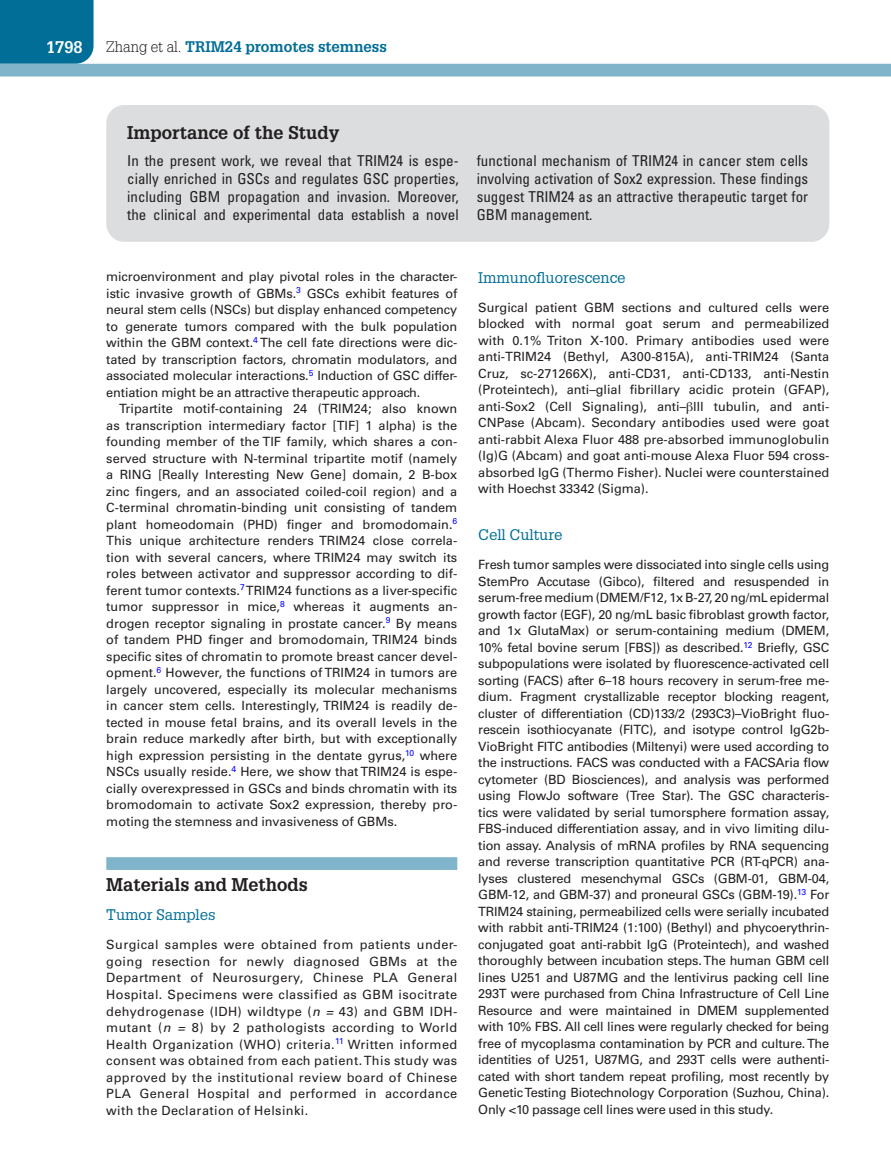
<style>
.page{position:relative;width:891px;height:1175px;background:#fff}
.page>*{position:absolute;margin:0;border:0;box-sizing:border-box;transform-origin:0 0}
.t1{font:700 18px "Glypha LT Std";color:#231f20}
.t2{font:700 16.5px "Glypha LT Std";color:#fff}
.t3{font:condensed 15px/18px "Univers LT Std";color:#231f20;text-align:justify}
.t4{font:15px "Glypha LT Std";color:#006e96}
.t5{font:700 15px "Glypha LT Std";color:#006e96}
.t6{font:12.75px/16.5px "Univers LT Std";color:#231f20;text-align:justify}
.s1{font-weight:300;color:#231f20}
.s2{font-style:italic}
.s3{font-family:"Gandhari Unicode"}
.s4{font-family:"Arial Unicode MS"}
</style>
<div class="page">
<div style="left:0;top:0;width:94px;height:64px;background:#006e96"></div>
<div style="left:0;top:64px;width:891px;height:12px;background:#7fb4ca"></div>
<div style="left:106px;top:857px;width:351px;height:13px;background:#7fb4ca"></div>
<div style="left:106px;top:105px;width:723px;height:137px;background:#dcdddf;border-radius:18px"></div>
<p class="t2" style="left:46px;top:37px;width:38px">1798</p>
<p class="t5" style="left:106px;top:37px;width:282px"><span class="s1">Zhang et al.</span> TRIM24 promotes stemness</p>
<h1 class="t1" style="left:127px;top:121px;width:214px">Importance of the Study</h1>
<p class="t3" style="left:127px;top:151px;width:333px">In the present work, we reveal that TRIM24 is espe&shy;cially enriched in GSCs and regulates GSC properties, including GBM propagation and invasion. Moreover, the clinical and experimental data establish a novel</p>
<p class="t3" style="left:477px;top:151px;width:333px">functional mechanism of TRIM24 in cancer stem cells involving activation of Sox2 expression. These findings suggest TRIM24 as an attractive therapeutic target for GBM management.</p>
<p class="t6" style="left:106px;top:268px;width:353px">microenvironment and play pivotal roles in the character&shy;istic invasive growth of GBMs.<sup>3</sup> GSCs exhibit features of neural stem cells (NSCs) but display enhanced competency to generate tumors compared with the bulk population within the GBM context.<sup>4</sup> The cell fate directions were dic&shy;tated by transcription factors, chromatin modulators, and associated molecular interactions.<sup>5</sup> Induction of GSC differ&shy;entiation might be an attractive therapeutic approach.</p>
<p class="t6" style="left:106px;top:400px;width:353px;text-indent:13px">Tripartite motif-containing 24 (TRIM24; also known as transcription intermediary factor [TIF] 1 alpha) is the founding member of the TIF family, which shares a con&shy;served structure with N-terminal tripartite motif (namely a RING [Really Interesting New Gene] domain, 2 B-box zinc fingers, and an associated coiled-coil region) and a C-terminal chromatin-binding unit consisting of tandem plant homeodomain (PHD) finger and bromodomain.<sup>6<br></sup>This unique architecture renders TRIM24 close correla&shy;tion with several cancers, where TRIM24 may switch its roles between activator and suppressor according to dif&shy;ferent tumor contexts.<sup>7</sup> TRIM24 functions as a liver-specific tumor suppressor in mice,<sup>8</sup> whereas it augments an&shy;drogen receptor signaling in prostate cancer.<sup>9</sup> By means of tandem PHD finger and bromodomain, TRIM24 binds specific sites of chromatin to promote breast cancer devel&shy;opment.<sup>6</sup> However, the functions of TRIM24 in tumors are largely uncovered, especially its molecular mechanisms in cancer stem cells. Interestingly, TRIM24 is readily de&shy;tected in mouse fetal brains, and its overall levels in the brain reduce markedly after birth, but with exceptionally high expression persisting in the dentate gyrus,<sup>10</sup> where NSCs usually reside.<sup>4</sup> Here, we show that TRIM24 is espe&shy;cially overexpressed in GSCs and binds chromatin with its bromodomain to activate Sox2 expression, thereby pro&shy;moting the stemness and invasiveness of GBMs.</p>
<h1 class="t1" style="left:106px;top:873px;width:203px">Materials and Methods</h1>
<p class="t4" style="left:106px;top:905px;width:111px">Tumor Samples</p>
<p class="t6" style="left:106px;top:936px;width:353px">Surgical samples were obtained from patients under&shy;going resection for newly diagnosed GBMs at the Department of Neurosurgery, Chinese PLA General Hospital. Specimens were classified as GBM isocitrate dehydrogenase (IDH) wildtype (<span class="s2">n =</span> 43) and GBM IDH&shy;mutant (<span class="s2">n =</span> 8) by 2 pathologists according to World Health Organization (WHO) criteria.<sup>11</sup> Written informed consent was obtained from each patient. This study was approved by the institutional review board of Chinese PLA General Hospital and performed in accordance with the Declaration of Helsinki.</p>
<p class="t4" style="left:478px;top:268px;width:149px">Immunofluorescence</p>
<p class="t6" style="left:478px;top:299px;width:353px">Surgical patient GBM sections and cultured cells were blocked with normal goat serum and permeabilized with 0.1% Triton X-100. Primary antibodies used were anti-TRIM24 (Bethyl, A300-815A), anti-TRIM24 (Santa Cruz, sc-271266X), anti-CD31, anti-CD133, anti-Nestin (Proteintech), anti–glial fibrillary acidic protein (GFAP), anti-Sox2 (Cell Signaling), anti–<span class="s3">β</span><span class="s4">Ⅲ</span> tubulin, and anti-CNPase (Abcam). Secondary antibodies used were goat anti-rabbit Alexa Fluor 488 pre-absorbed immunoglobulin (Ig)G (Abcam) and goat anti-mouse Alexa Fluor 594 cross&shy;absorbed IgG (Thermo Fisher). Nuclei were counterstained with Hoechst 33342 (Sigma).</p>
<p class="t4" style="left:478px;top:525px;width:86px">Cell Culture</p>
<p class="t6" style="left:478px;top:556px;width:353px">Fresh tumor samples were dissociated into single cells using StemPro Accutase (Gibco), filtered and resuspended in serum-free medium (DMEM/F12, 1x B-27, 20 ng/mL epidermal growth factor (EGF), 20 ng/mL basic fibroblast growth factor, and 1x GlutaMax) or serum-containing medium (DMEM, 10% fetal bovine serum [FBS]) as described.<sup>12</sup> Briefly, GSC subpopulations were isolated by fluorescence-activated cell sorting (FACS) after 6–18 hours recovery in serum-free me&shy;dium. Fragment crystallizable receptor blocking reagent, cluster of differentiation (CD)133/2 (293C3)–VioBright fluo&shy;rescein isothiocyanate (FITC), and isotype control IgG2b-VioBright FITC antibodies (Miltenyi) were used according to the instructions. FACS was conducted with a FACSAria flow cytometer (BD Biosciences), and analysis was performed using FlowJo software (Tree Star). The GSC characteris&shy;tics were validated by serial tumorsphere formation assay, FBS-induced differentiation assay, and in vivo limiting dilu&shy;tion assay. Analysis of mRNA profiles by RNA sequencing and reverse transcription quantitative PCR (RT-qPCR) ana&shy;lyses clustered mesenchymal GSCs (GBM-01, GBM-04, GBM-12, and GBM-37) and proneural GSCs (GBM-19).<sup>13</sup> For TRIM24 staining, permeabilized cells were serially incubated with rabbit anti-TRIM24 (1:100) (Bethyl) and phycoerythrin&shy;conjugated goat anti-rabbit IgG (Proteintech), and washed thoroughly between incubation steps. The human GBM cell lines U251 and U87MG and the lentivirus packing cell line 293T were purchased from China Infrastructure of Cell Line Resource and were maintained in DMEM supplemented with 10% FBS. All cell lines were regularly checked for being free of mycoplasma contamination by PCR and culture. The identities of U251, U87MG, and 293T cells were authenti&shy;cated with short tandem repeat profiling, most recently by Genetic Testing Biotechnology Corporation (Suzhou, China).<br>Only &lt;10 passage cell lines were used in this study.</p>
</div>
